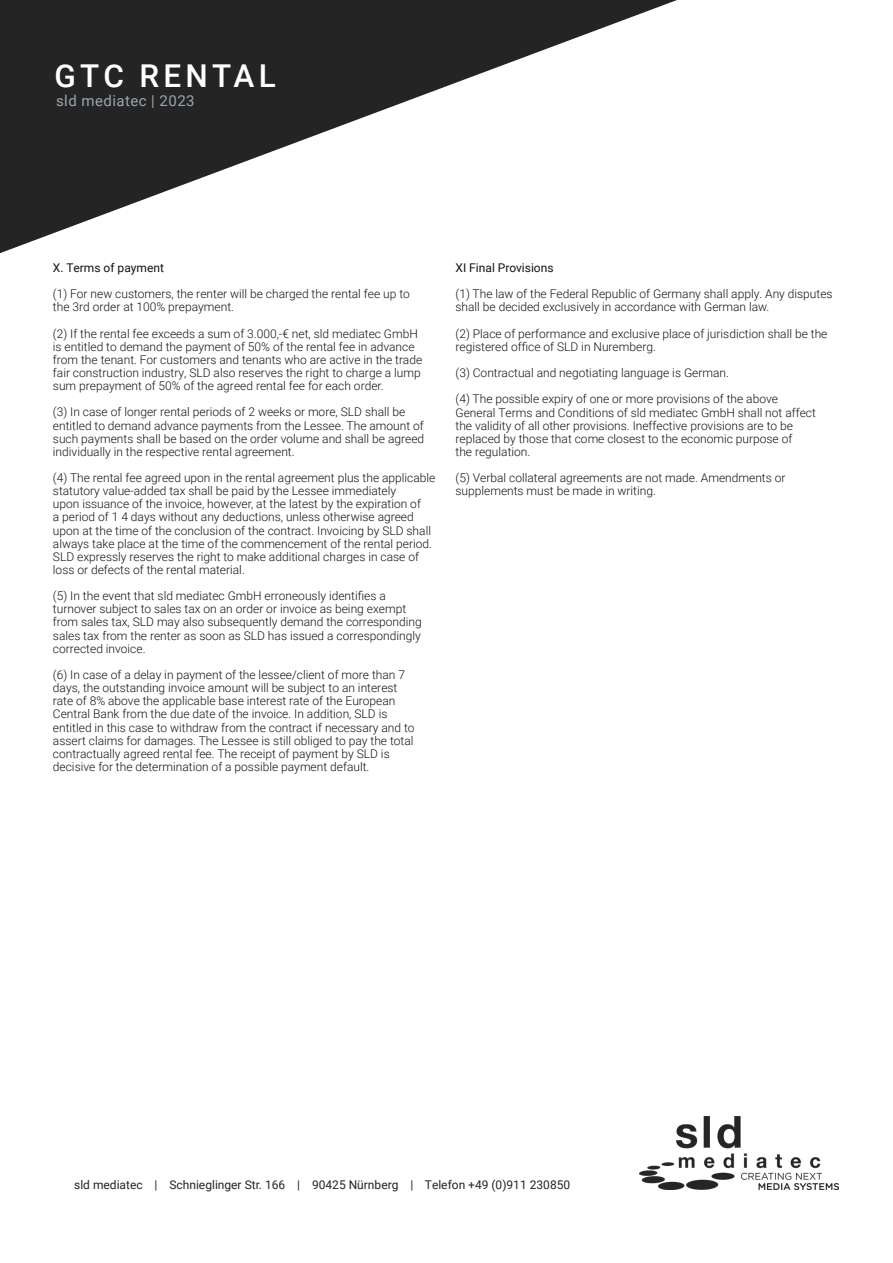
<style>
.page{position:relative;width:893px;height:1263px;background:#fff}
.page>*{position:absolute;margin:0;border:0;box-sizing:border-box;transform-origin:0 0}
.t1{font:500 31.5px "Roboto";letter-spacing:.135em;color:#fff}
.t2{font:15px "Roboto";letter-spacing:.03em;color:#98a6ab}
.t3{font:300 12px/13.2px "Roboto";color:#151313}
.t4{font:12px "Roboto";color:#242425}
.t5{font:12px "Roboto";color:#151313}
</style>
<div class="page">
<img style="left:640px;top:1116px;width:199px;height:73px">
<svg style="left:0;top:0;width:677px;height:253px"></svg>
<h1 class="t1" style="left:55px;top:54px;width:223px">GTC RENTAL</h1>
<p class="t2" style="left:56px;top:90px;width:140px">sld mediatec | 2023</p>
<p class="t5" style="left:53px;top:259px;width:113px">X. Terms of payment</p>
<p class="t3" style="left:53px;top:287px;width:358px">(1) For new customers, the renter will be charged the rental fee up to the 3rd order at 100% prepayment.</p>
<p class="t3" style="left:53px;top:326px;width:371px">(2) If the rental fee exceeds a sum of 3.000,-€ net, sld mediatec GmbH is entitled to demand the payment of 50% of the rental fee in advance from the tenant. For customers and tenants who are active in the trade fair construction industry, SLD also reserves the right to charge a lump sum prepayment of 50% of the agreed rental fee for each order.</p>
<p class="t3" style="left:53px;top:405px;width:373px">(3) In case of longer rental periods of 2 weeks or more, SLD shall be entitled to demand advance payments from the Lessee. The amount of such payments shall be based on the order volume and shall be agreed individually in the respective rental agreement.</p>
<p class="t3" style="left:53px;top:471px;width:384px">(4) The rental fee agreed upon in the rental agreement plus the applicable statutory value-added tax shall be paid by the Lessee immediately<br>upon issuance of the invoice, however, at the latest by the expiration of<br>a period of 1 4 days without any deductions, unless otherwise agreed upon at the time of the conclusion of the contract. Invoicing by SLD shall always take place at the time of the commencement of the rental period.<br>SLD expressly reserves the right to make additional charges in case of loss or defects of the rental material.</p>
<p class="t3" style="left:53px;top:589px;width:370px">(5) In the event that sld mediatec GmbH erroneously identifies a turnover subject to sales tax on an order or invoice as being exempt from sales tax, SLD may also subsequently demand the corresponding sales tax from the renter as soon as SLD has issued a correspondingly corrected invoice.</p>
<p class="t3" style="left:53px;top:668px;width:363px">(6) In case of a delay in payment of the lessee/client of more than 7 days, the outstanding invoice amount will be subject to an interest rate of 8% above the applicable base interest rate of the European Central Bank from the due date of the invoice. In addition, SLD is entitled in this case to withdraw from the contract if necessary and to assert claims for damages. The Lessee is still obliged to pay the total contractually agreed rental fee. The receipt of payment by SLD is decisive for the determination of a possible payment default.</p>
<p class="t5" style="left:455px;top:259px;width:100px">XI Final Provisions</p>
<p class="t3" style="left:455px;top:287px;width:379px">(1) The law of the Federal Republic of Germany shall apply. Any disputes shall be decided exclusively in accordance with German law.</p>
<p class="t3" style="left:455px;top:326px;width:373px">(2) Place of performance and exclusive place of jurisdiction shall be the registered office of SLD in Nuremberg.</p>
<p class="t3" style="left:455px;top:359px;width:324px;line-height:26.2px">(3) Contractual and negotiating language is German.<br>(4) The possible expiry of one or more provisions of the above</p>
<p class="t3" style="left:455px;top:405px;width:362px">General Terms and Conditions of sld mediatec GmbH shall not affect the validity of all other provisions. Ineffective provisions are to be replaced by those that come closest to the economic purpose of<br>the regulation.</p>
<p class="t3" style="left:455px;top:471px;width:332px">(5) Verbal collateral agreements are not made. Amendments or supplements must be made in writing.</p>
<p class="t4" style="left:74px;top:1177px;width:497px">sld mediatec | Schnieglinger Str. 166 | 90425 Nürnberg | Telefon +49 (0)911 230850</p>
</div>
